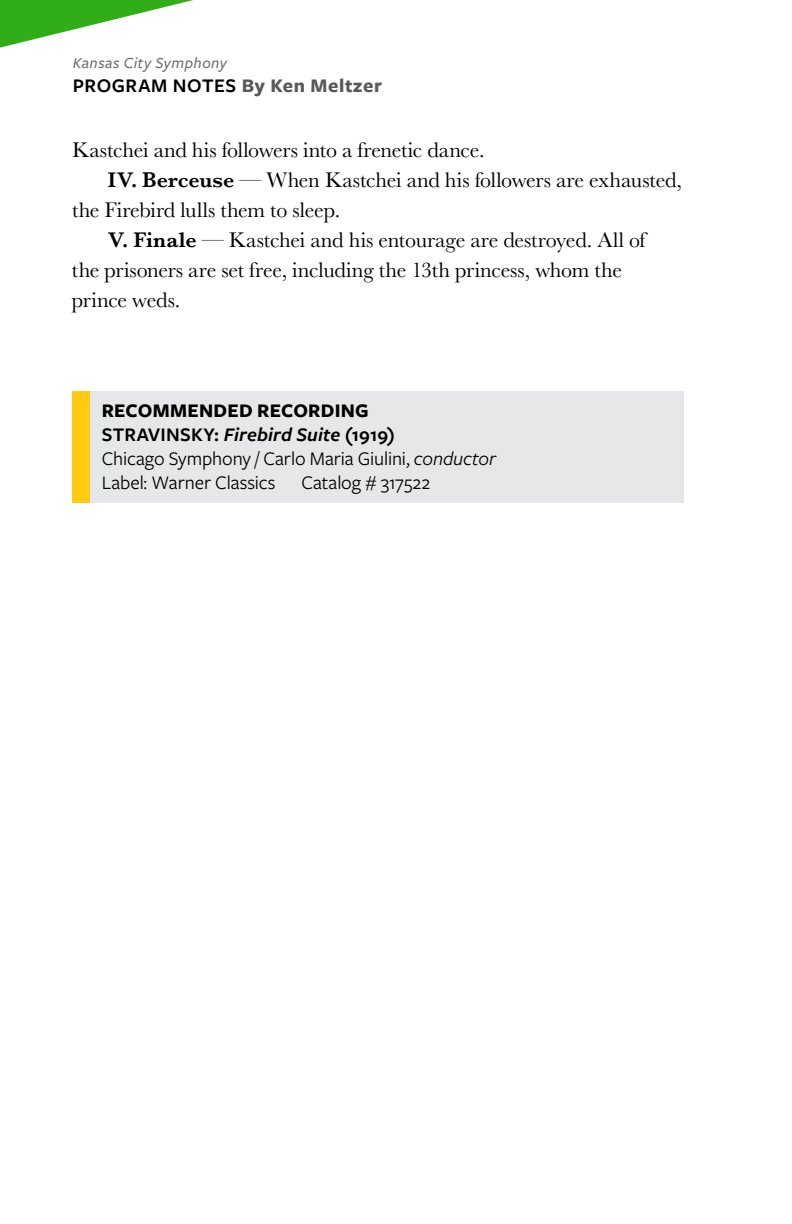
<style>
.page{position:relative;width:792px;height:1224px;background:#fff}
.page>*{position:absolute;margin:0;border:0;box-sizing:border-box;transform-origin:0 0}
.t1{font:22px "Baskerville";letter-spacing:-.005em;color:#000}
.t2{font:20px/24px "Freight Sans Pro";letter-spacing:-.005em;color:#000}
.t3{font:600 20px "Freight Sans Pro";letter-spacing:.03em;color:#000}
.t4{font:italic 500 16px "Freight Sans Pro";letter-spacing:.03em;color:#6d6e71}
.s1{font-weight:700;color:#58595b}
.s2{font-weight:600}
.s3{font-weight:700}
.s4{font-weight:600;font-style:italic}
.s5{font-style:italic}
</style>
<div class="page">
<svg style="left:0;top:0;width:193px;height:48px"></svg>
<div style="left:90px;top:392px;width:594px;height:111px;background:#e6e7e8"></div>
<div style="left:73px;top:392px;width:17px;height:111px;background:#ffcb11"></div>
<p class="t4" style="left:73px;top:53px;width:156px">Kansas City Symphony</p>
<p class="t3" style="left:73px;top:72px;width:311px">PROGRAM NOTES <span class="s1">By Ken Meltzer</span></p>
<p class="t1" style="left:72px;top:135px;width:414px">Kastchei and his followers into a frenetic dance.</p>
<p class="t1" style="left:108px;top:165px;width:576px"><span class="s2">IV. Berceuse</span> — When Kastchei and his followers are exhausted,</p>
<p class="t1" style="left:72px;top:195px;width:270px">the Firebird lulls them to sleep.</p>
<p class="t1" style="left:108px;top:225px;width:539px"><span class="s2">V. Finale</span> — Kastchei and his entourage are destroyed. All of</p>
<p class="t1" style="left:72px;top:255px;width:551px">the prisoners are set free, including the 13th princess, whom the</p>
<p class="t1" style="left:72px;top:285px;width:110px">prince weds.</p>
<p class="t2" style="left:102px;top:398px;width:396px"><span class="s3">RECOMMENDED RECORDING<br></span><span class="s2">STRAVINSKY:</span> <span class="s4">Firebird Suite</span> <span class="s2">(1919)<br></span>Chicago Symphony / Carlo Maria Giulini, <span class="s5">conductor </span>Label: Warner Classics</p>
<p class="t2" style="left:302px;top:470px;width:130px">Catalog # 317522</p>
</div>
